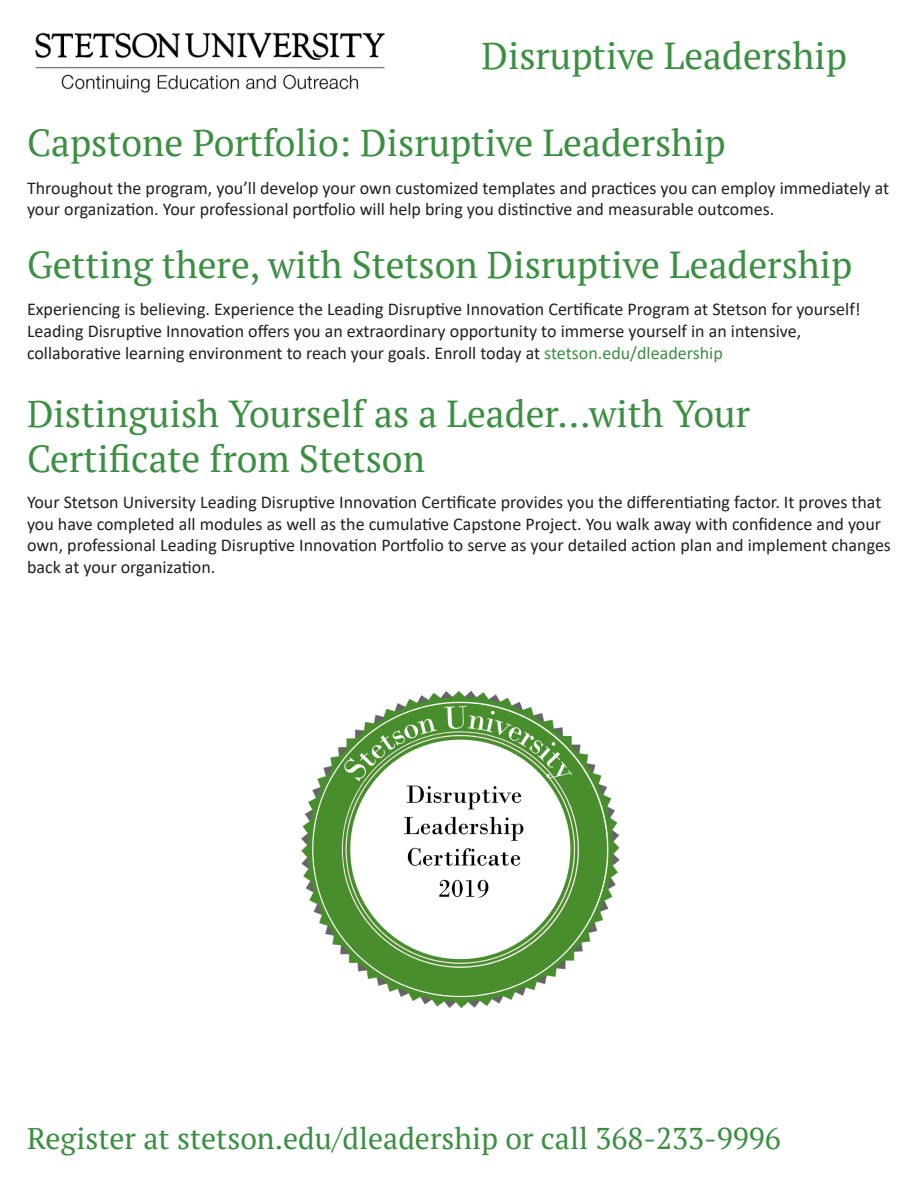
<style>
.page{position:relative;width:918px;height:1188px;background:#fff}
.page>*{position:absolute;margin:0;border:0;box-sizing:border-box;transform-origin:0 0}
.t1{font:37.5px/45px "PT Serif";color:#3b8f42}
.t2{font:30px "PT Serif";color:#3b8f42}
.body{font:18px/21.6px "Calibri";color:#231f20}
.s1{color:#3b8f42}
</style>
<div class="page">
<img style="left:35px;top:32px;width:350px;height:61px">
<img style="left:301px;top:691px;width:319px;height:317px">
<h1 class="t1" style="left:482px;top:33px;width:367px">Disruptive Leadership</h1>
<p class="t1" style="left:27px;top:119px;width:700px">Capstone Portfolio: Disruptive Leadership</p>
<p class="body" style="left:27px;top:176px;width:864px">Throughout the program, you’ll develop your own customized templates and practices you can employ immediately at your organization. Your professional portfolio will help bring you distinctive and measurable outcomes.</p>
<p class="t1" style="left:27px;top:241px;width:827px">Getting there, with Stetson Disruptive Leadership</p>
<p class="body" style="left:27px;top:298px;width:835px">Experiencing is believing. Experience the Leading Disruptive Innovation Certificate Program at Stetson for yourself!<br>Leading Disruptive Innovation offers you an extraordinary opportunity to immerse yourself in an intensive, collaborative learning environment to reach your goals. Enroll today at <span class="s1">stetson.edu/dleadership</span></p>
<p class="t1" style="left:27px;top:391px;width:725px">Distinguish Yourself as a Leader...with Your<br>Certificate from Stetson</p>
<p class="body" style="left:27px;top:491px;width:866px">Your Stetson University Leading Disruptive Innovation Certificate provides you the differentiating factor. It proves that you have completed all modules as well as the cumulative Capstone Project. You walk away with confidence and your own, professional Leading Disruptive Innovation Portfolio to serve as your detailed action plan and implement changes back at your organization.</p>
<h2 class="t2" style="left:27px;top:1119px;width:755px">Register at stetson.edu/dleadership or call 368-233-9996</h2>
</div>
